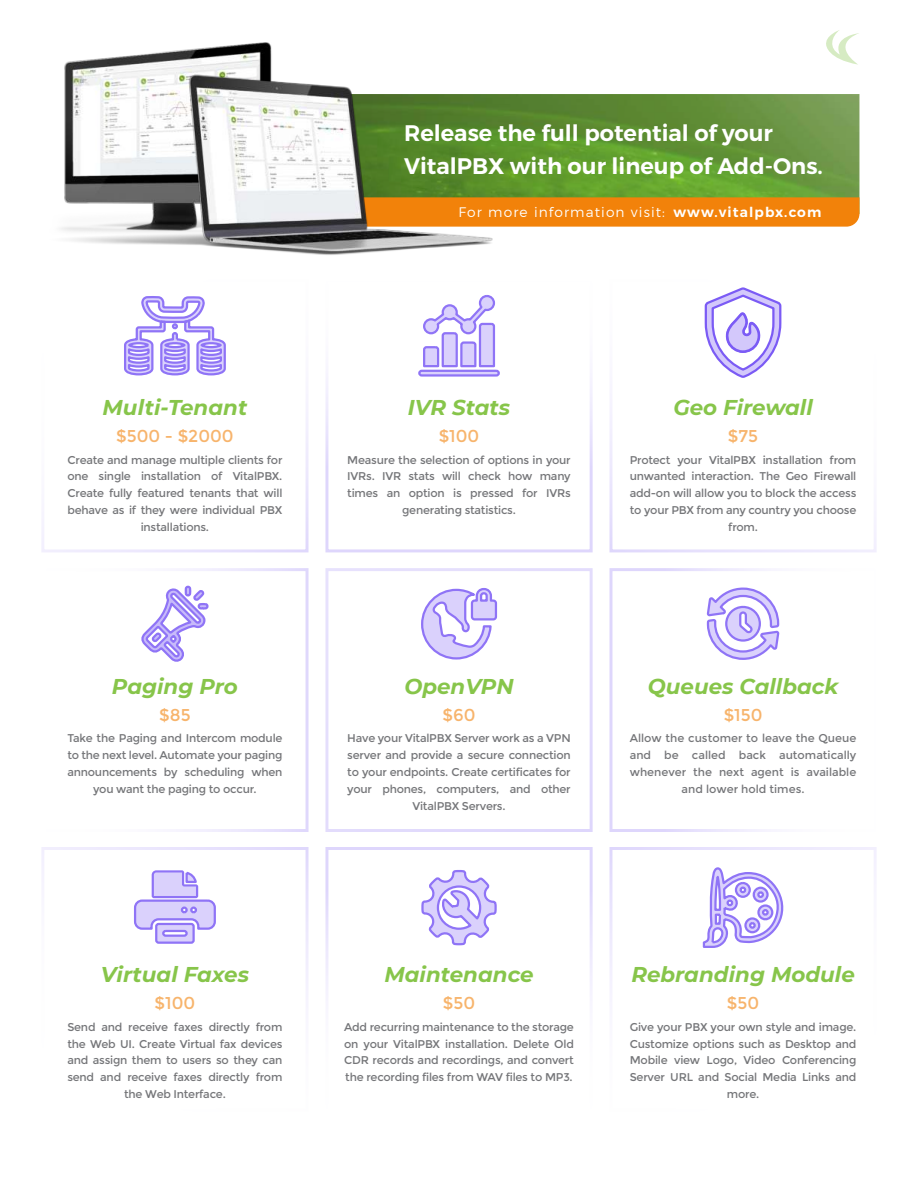
<style>
.page{position:relative;width:918px;height:1188px;background:#fff}
.page>*{position:absolute;margin:0;border:0;box-sizing:border-box;transform-origin:0 0}
.t1{font:600 22.5px/32.5px "Montserrat";color:#fff}
.t2{font:italic 700 21.3px "Montserrat";color:#87c54a}
.t3{font:17.1px "Montserrat";color:#f7b46c}
.t4{font:300 13.8px "Montserrat";letter-spacing:.08em;color:#fff}
.t5{font:11.25px/16.8px "Montserrat";letter-spacing:-.02em;color:#757679;text-align:center}
.t6{font:11.25px/16.8px "Montserrat";color:#757679;text-align:center}
.s1{font-weight:600}
</style>
<div class="page">
<img style="left:560px;top:94px;width:299px;height:103px">
<div style="left:42px;top:279px;width:267px;height:273px;border:3px solid #fff"></div>
<div style="left:325px;top:279px;width:268px;height:273px;border:3px solid #fff"></div>
<div style="left:609px;top:279px;width:267px;height:273px;border:3px solid #fff"></div>
<hr style="left:419px;top:371px;width:80px;height:4px;background:#dad1fc;border-radius:2px">
<svg style="left:141px;top:585px;width:68px;height:77px"></svg>
<svg style="left:423px;top:354px;width:73px;height:14px"></svg>
<div style="left:418px;top:370px;width:82px;height:7px;border:2px solid #7b5bf5;border-radius:2px"></div>
<svg style="left:124px;top:354px;width:102px;height:22px"></svg>
<svg style="left:421px;top:588px;width:77px;height:72px"></svg>
<svg style="left:702px;top:867px;width:81px;height:81px"></svg>
<svg style="left:421px;top:870px;width:76px;height:76px"></svg>
<svg style="left:134px;top:870px;width:82px;height:74px"></svg>
<svg style="left:706px;top:587px;width:74px;height:73px"></svg>
<div style="left:42px;top:568px;width:267px;height:264px;border:3px solid #fff"></div>
<div style="left:325px;top:568px;width:268px;height:264px;border:3px solid #fff"></div>
<div style="left:609px;top:568px;width:267px;height:264px;border:3px solid #fff"></div>
<div style="left:42px;top:847px;width:267px;height:265px;border:3px solid #fff"></div>
<div style="left:325px;top:847px;width:268px;height:265px;border:3px solid #fff"></div>
<div style="left:609px;top:847px;width:267px;height:265px;border:3px solid #fff"></div>
<svg style="left:704px;top:287px;width:78px;height:91px"></svg>
<svg style="left:560px;top:197px;width:299px;height:30px;background:#f0840e"></svg>
<img style="left:42px;top:42px;width:518px;height:312px">
<svg style="left:826px;top:30px;width:33px;height:35px"></svg>
<h1 class="t1" style="left:404px;top:119px;width:420px">Release the full potential of your<br>VitalPBX with our lineup of Add-Ons.</h1>
<p class="t4" style="left:458px;top:205px;width:365px">For more information visit: <span class="s1">www.vitalpbx.com</span></p>
<h2 class="t2" style="left:103px;top:398px;width:146px">Multi-Tenant</h2>
<h3 class="t3" style="left:116px;top:429px;width:119px">$500 - $2000</h3>
<p class="t5" style="left:67px;top:452px;width:217px">Create and manage multiple clients for one single installation of VitalPBX.<br>Create fully featured tenants that will behave as if they were individual PBX installations.</p>
<h2 class="t2" style="left:112px;top:677px;width:127px">Paging Pro</h2>
<h3 class="t3" style="left:159px;top:708px;width:33px">$85</h3>
<p class="t5" style="left:67px;top:731px;width:217px">Take the Paging and Intercom module to the next level. Automate your paging announcements by scheduling when you want the paging to occur.</p>
<h2 class="t2" style="left:408px;top:398px;width:104px">IVR Stats</h2>
<h3 class="t3" style="left:439px;top:429px;width:42px">$100</h3>
<h2 class="t2" style="left:673px;top:398px;width:141px">Geo Firewall</h2>
<h3 class="t3" style="left:728px;top:429px;width:32px">$75</h3>
<p class="t5" style="left:347px;top:452px;width:225px">Measure the selection of options in your IVRs. IVR stats will check how many times an option is pressed for IVRs generating statistics.</p>
<p class="t5" style="left:630px;top:452px;width:228px">Protect your VitalPBX installation from unwanted interaction. The Geo Firewall add-on will allow you to block the access to your PBX from any country you choose from.</p>
<h2 class="t2" style="left:404px;top:677px;width:111px">OpenVPN</h2>
<h3 class="t3" style="left:443px;top:708px;width:34px">$60</h3>
<p class="t5" style="left:347px;top:731px;width:225px">Have your VitalPBX Server work as a VPN server and provide a secure connection to your endpoints. Create certificates for your phones, computers, and other VitalPBX Servers.</p>
<h2 class="t2" style="left:648px;top:677px;width:192px">Queues Callback</h2>
<h3 class="t3" style="left:724px;top:708px;width:40px">$150</h3>
<p class="t6" style="left:630px;top:731px;width:228px">Allow the customer to leave the Queue and be called back automatically whenever the next agent is available and lower hold times.</p>
<h2 class="t2" style="left:101px;top:965px;width:150px">Virtual Faxes</h2>
<h3 class="t3" style="left:155px;top:996px;width:42px">$100</h3>
<p class="t5" style="left:67px;top:1019px;width:217px">Send and receive faxes directly from the Web UI. Create Virtual fax devices and assign them to users so they can send and receive faxes directly from the Web Interface.</p>
<h2 class="t2" style="left:384px;top:965px;width:151px">Maintenance</h2>
<h3 class="t3" style="left:443px;top:996px;width:34px">$50</h3>
<p class="t5" style="left:344px;top:1019px;width:231px;text-align:justify">Add recurring maintenance to the storage on your VitalPBX installation. Delete Old CDR records and recordings, and convert the recording files from WAV files to MP3.</p>
<h2 class="t2" style="left:631px;top:965px;width:225px">Rebranding Module</h2>
<h3 class="t3" style="left:727px;top:996px;width:34px">$50</h3>
<p class="t5" style="left:630px;top:1019px;width:228px">Give your PBX your own style and image.<br>Customize options such as Desktop and<br>Mobile view Logo, Video Conferencing<br>Server URL and Social Media Links and more.</p>
</div>
